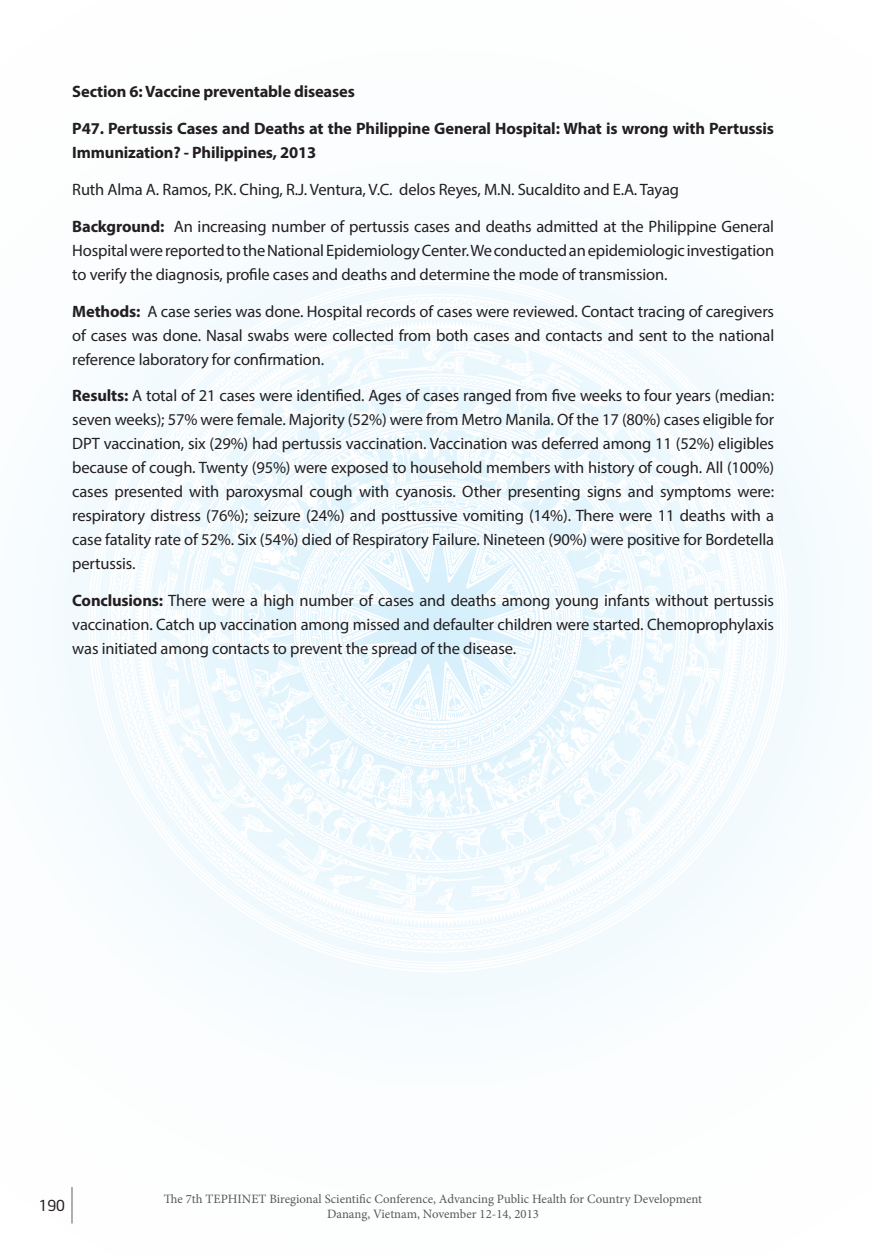
<style>
.page{position:relative;width:872px;height:1255px;background:#fff}
.page>*{position:absolute;margin:0;border:0;box-sizing:border-box;transform-origin:0 0}
.t1{font:16.5px/24px "Myriad Pro";letter-spacing:-.01em;color:#231f20;text-align:justify}
.t2{font:700 16.5px/24px "Myriad Pro";letter-spacing:-.01em;color:#231f20}
.t3{font:15px "UTM Neo Sans Intel";color:#231f20}
.t4{font:12.75px/15.3px "Minion Pro";color:#57585a;text-align:center}
.s1{font-weight:700}
</style>
<div class="page">
<svg style="left:84px;top:274px;width:707px;height:698px;fill:#f4fbfe"></svg>
<svg style="left:138px;top:462px;width:601px;height:51px;fill:#f1fafd"></svg>
<svg style="left:317px;top:504px;width:241px;height:9px"></svg>
<svg style="left:136px;top:740px;width:602px;height:130px;fill:#f2fafd"></svg>
<svg style="left:318px;top:355px;width:238px;height:149px"></svg>
<svg style="left:119px;top:513px;width:638px;height:102px"></svg>
<svg style="left:112px;top:615px;width:651px;height:123px"></svg>
<svg style="left:319px;top:738px;width:237px;height:131px"></svg>
<hr style="left:71px;top:1186px;width:2px;height:37px;background:#939598">
<p class="t2" style="left:72px;top:79px;width:284px">Section 6: Vaccine preventable diseases</p>
<p class="t2" style="left:72px;top:116px;width:703px">P47. Pertussis Cases and Deaths at the Philippine General Hospital: What is wrong with Pertussis<br>Immunization? - Philippines, 2013</p>
<p class="t1" style="left:72px;top:177px;width:608px">Ruth Alma A. Ramos, P.K. Ching, R.J. Ventura, V.C. delos Reyes, M.N. Sucaldito and E.A. Tayag</p>
<p class="t1" style="left:72px;top:214px;width:703px"><span class="s1">Background:</span> An increasing number of pertussis cases and deaths admitted at the Philippine General Hospital were reported to the National Epidemiology Center. We conducted an epidemiologic investigation to verify the diagnosis, profile cases and deaths and determine the mode of transmission.</p>
<p class="t1" style="left:72px;top:299px;width:703px"><span class="s1">Methods:</span> A case series was done. Hospital records of cases were reviewed. Contact tracing of caregivers of cases was done. Nasal swabs were collected from both cases and contacts and sent to the national reference laboratory for confirmation.</p>
<p class="t1" style="left:72px;top:383px;width:703px"><span class="s1">Results:</span> A total of 21 cases were identified. Ages of cases ranged from five weeks to four years (median: seven weeks); 57% were female. Majority (52%) were from Metro Manila. Of the 17 (80%) cases eligible for DPT vaccination, six (29%) had pertussis vaccination. Vaccination was deferred among 11 (52%) eligibles because of cough. Twenty (95%) were exposed to household members with history of cough. All (100%) cases presented with paroxysmal cough with cyanosis. Other presenting signs and symptoms were: respiratory distress (76%); seizure (24%) and posttussive vomiting (14%). There were 11 deaths with a case fatality rate of 52%. Six (54%) died of Respiratory Failure. Nineteen (90%) were positive for Bordetella pertussis.</p>
<p class="t1" style="left:72px;top:588px;width:703px"><span class="s1">Conclusions:</span> There were a high number of cases and deaths among young infants without pertussis vaccination. Catch up vaccination among missed and defaulter children were started. Chemoprophylaxis was initiated among contacts to prevent the spread of the disease.</p>
<p class="t3" style="left:39px;top:1193px;width:28px">190</p>
<p class="t4" style="left:164px;top:1190px;width:540px">The 7th TEPHINET Biregional Scientific Conference, Advancing Public Health for Country Development<br>Danang, Vietnam, November 12-14, 2013</p>
</div>
